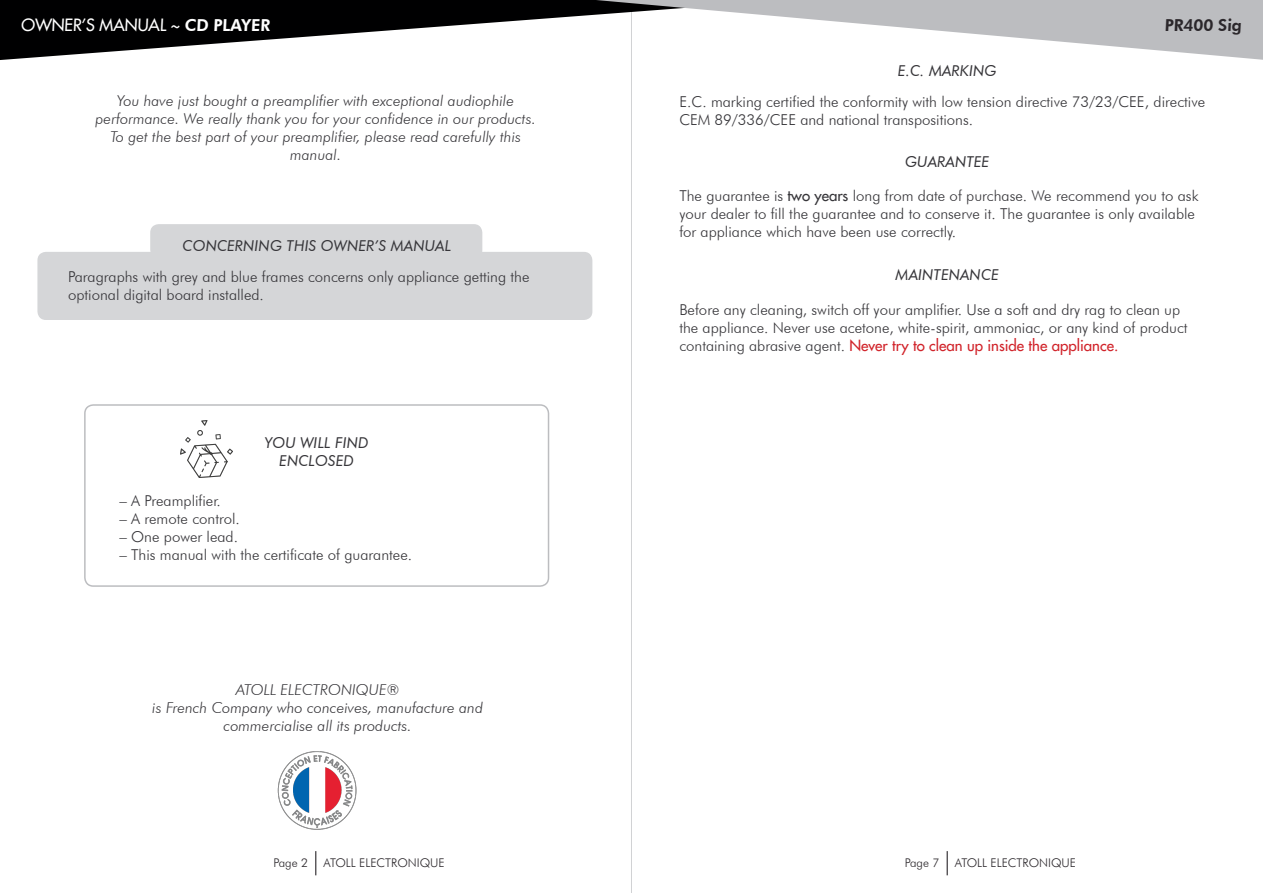
<style>
.page{position:relative;width:1263px;height:893px;background:#fff}
.page>*{position:absolute;margin:0;border:0;box-sizing:border-box;transform-origin:0 0}
.t1{font:16.5px "Futura LT";color:#fff}
.t2{font:800 16.5px "Futura BT";color:#2b272b}
.t3{font:300 15px/18px "Futura BT";color:#363539}
.t4{font:italic 300 15px/18px "Futura BT";letter-spacing:.005em;color:#363539;text-align:center}
.t5{font:italic 15px "Futura BT";letter-spacing:.005em;color:#363539}
.t6{font:300 12px "Futura BT";color:#2b272b}
.s1{font-family:"Futura BT";font-weight:800}
.s2{font-family:"Futura LT";font-weight:400}
.s3{font-family:"Futura LT";font-weight:400;color:#d1232a}
</style>
<div class="page">
<hr style="left:631px;top:0;width:1px;height:893px;background:#d1d2d4">
<svg style="left:0;top:0;width:359px;height:60px;fill:#000001"></svg>
<svg style="left:359px;top:0;width:904px;height:60px"></svg>
<svg style="left:315px;top:851px;width:1px;height:24px"></svg>
<svg style="left:947px;top:851px;width:1px;height:24px"></svg>
<div style="left:84px;top:404px;width:465px;height:183px;border:2px solid #bcbdc0;border-radius:9px"></div>
<img style="left:277px;top:751px;width:80px;height:79px">
<img style="left:181px;top:420px;width:51px;height:57px">
<div style="left:37px;top:252px;width:555px;height:68px;background:#d5d6d8;border-radius:9px"></div>
<div style="left:150px;top:224px;width:332px;height:34px;background:#d5d6d8;border-radius:9px"></div>
<p class="t1" style="left:21px;top:14px;width:251px">OWNER’S MANUAL ~ <span class="s1">CD PLAYER</span></p>
<p class="t2" style="left:1164px;top:15px;width:80px">PR400 Sig</p>
<p class="t4" style="left:96px;top:92px;width:442px">You have just bought a preamplifier with exceptional audiophile performance. We really thank you for your confidence in our products.<br>To get the best part of your preamplifier, please read carefully this manual.</p>
<p class="t5" style="left:183px;top:237px;width:270px">CONCERNING THIS OWNER’S MANUAL</p>
<p class="t3" style="left:68px;top:268px;width:463px;line-height:17.2px">Paragraphs with grey and blue frames concerns only appliance getting the optional digital board installed.</p>
<p class="t5" style="left:265px;top:433px;width:105px">YOU WILL FIND</p>
<p class="t5" style="left:279px;top:451px;width:76px">ENCLOSED</p>
<p class="t3" style="left:119px;top:491px;width:103px">– A Preamplifier.</p>
<p class="t3" style="left:119px;top:509px;width:122px">– A remote control.</p>
<p class="t3" style="left:119px;top:527px;width:120px">– One power lead.</p>
<p class="t3" style="left:119px;top:545px;width:294px">– This manual with the certificate of guarantee.</p>
<p class="t4" style="left:236px;top:681px;width:165px">ATOLL ELECTRONIQUE®</p>
<p class="t4" style="left:152px;top:699px;width:332px">is French Company who conceives, manufacture and commercialise all its products.</p>
<p class="t5" style="left:898px;top:62px;width:100px">E.C. MARKING</p>
<p class="t3" style="left:679px;top:93px;width:527px">E.C. marking certified the conformity with low tension directive 73/23/CEE, directive<br>CEM 89/336/CEE and national transpositions.</p>
<p class="t5" style="left:905px;top:153px;width:86px">GUARANTEE</p>
<p class="t3" style="left:679px;top:187px;width:521px">The guarantee is <span class="s2">two years</span> long from date of purchase. We recommend you to ask your dealer to fill the guarantee and to conserve it. The guarantee is only available for appliance which have been use correctly.</p>
<p class="t5" style="left:896px;top:266px;width:105px">MAINTENANCE</p>
<p class="t3" style="left:679px;top:300px;width:510px">Before any cleaning, switch off your amplifier. Use a soft and dry rag to clean up the appliance. Never use acetone, white-spirit, ammoniac, or any kind of product containing abrasive agent. <span class="s3">Never try to clean up inside the appliance.</span></p>
<p class="t6" style="left:273px;top:855px;width:36px">Page 2</p>
<p class="t6" style="left:905px;top:855px;width:36px">Page 7</p>
<p class="t6" style="left:955px;top:855px;width:123px">ATOLL ELECTRONIQUE</p>
<p class="t6" style="left:323px;top:855px;width:123px">ATOLL ELECTRONIQUE</p>
</div>
